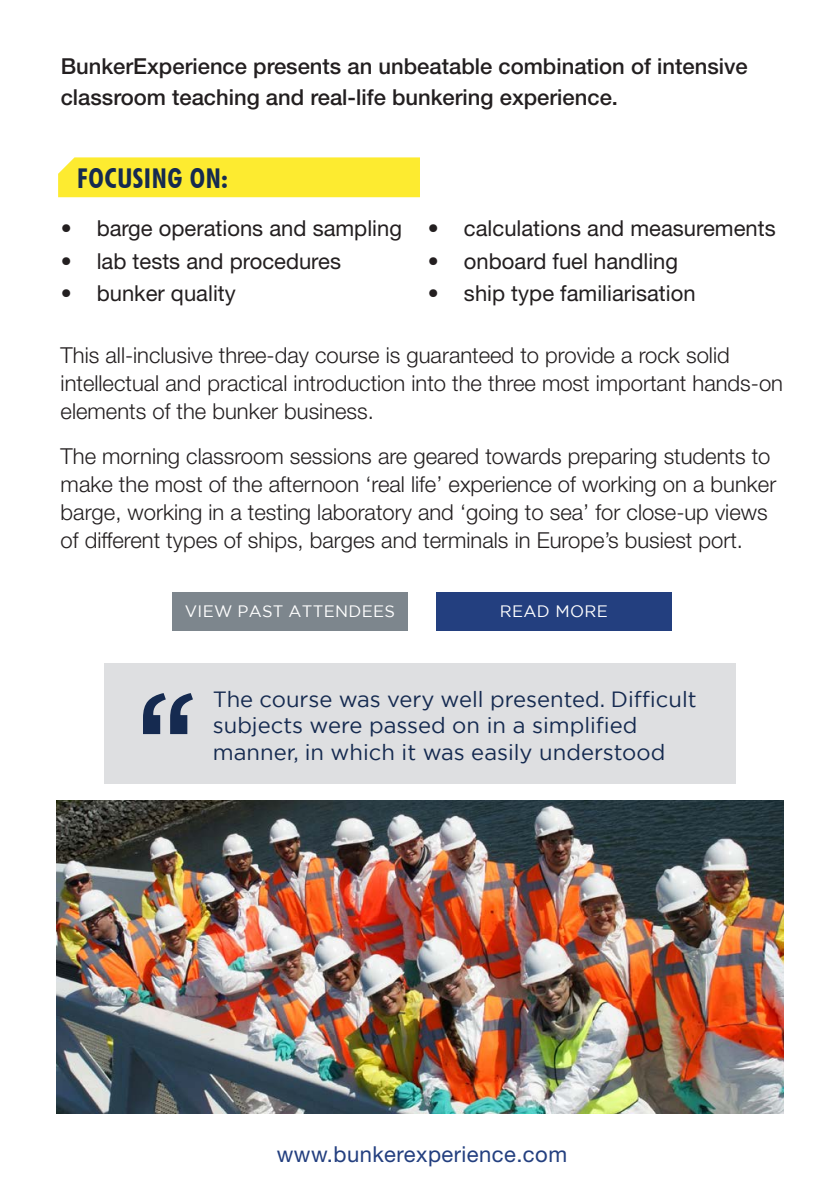
<style>
.page{position:relative;width:840px;height:1191px;background:#fff}
.page>*{position:absolute;margin:0;border:0;box-sizing:border-box;transform-origin:0 0}
.t1{font:700 condensed 27.2px "Futura BT";letter-spacing:.02em;color:#152a50}
.t2{font:300 22px/28px "Helvetica Neue LT Std";color:#231f20}
.t3{font:22px "Helvetica Neue LT Std";color:#231f20}
.t4{font:500 22px/31.2px "Helvetica Neue LT Std";color:#231f20}
.t5{font:22px/26.4px "Gotham";color:#152a50}
.t6{font:22px "Helvetica Neue LT Std";letter-spacing:.02em;color:#233f7f}
.t7{font:16.4px "Gotham";letter-spacing:.02em;color:#fff}
</style>
<div class="page">
<img style="left:57px;top:800px;width:725px;height:313px">
<div style="left:172px;top:592px;width:235px;height:38px;background:#7d868d"></div>
<div style="left:436px;top:592px;width:235px;height:38px;background:#233f7f"></div>
<div style="left:58px;top:157px;width:362px;height:40px;background:#fdeb30"></div>
<div style="left:104px;top:663px;width:631px;height:120px;background:#dedfe1"></div>
<svg style="left:143px;top:693px;width:50px;height:41px"></svg>
<p class="t4" style="left:61px;top:50px;width:688px">BunkerExperience presents an unbeatable combination of intensive classroom teaching and real-life bunkering experience.</p>
<p class="t1" style="left:77px;top:161px;width:152px">FOCUSING ON:</p>
<p class="t3" style="left:61px;top:215px;width:343px">• barge operations and sampling</p>
<p class="t3" style="left:61px;top:247px;width:282px">• lab tests and procedures</p>
<p class="t3" style="left:61px;top:280px;width:176px">• bunker quality</p>
<p class="t3" style="left:427px;top:215px;width:349px">• calculations and measurements</p>
<p class="t3" style="left:427px;top:248px;width:251px">• onboard fuel handling</p>
<p class="t3" style="left:427px;top:280px;width:269px">• ship type familiarisation</p>
<p class="t2" style="left:61px;top:340px;width:723px">This all-inclusive three-day course is guaranteed to provide a rock solid intellectual and practical introduction into the three most important hands-on elements of the bunker business.</p>
<p class="t2" style="left:61px;top:441px;width:716px">The morning classroom sessions are geared towards preparing students to make the most of the afternoon ‘real life’ experience of working on a bunker barge, working in a testing laboratory and ‘going to sea’ for close-up views of different types of ships, barges and terminals in Europe’s busiest port.</p>
<p class="t7" style="left:185px;top:600px;width:212px">VIEW PAST ATTENDEES</p>
<p class="t7" style="left:499px;top:600px;width:109px">READ MORE</p>
<p class="t5" style="left:213px;top:685px;width:485px">The course was very well presented. Difficult subjects were passed on in a simplified manner, in which it was easily understood</p>
<p class="t6" style="left:276px;top:1141px;width:292px">www.bunkerexperience.com</p>
</div>
